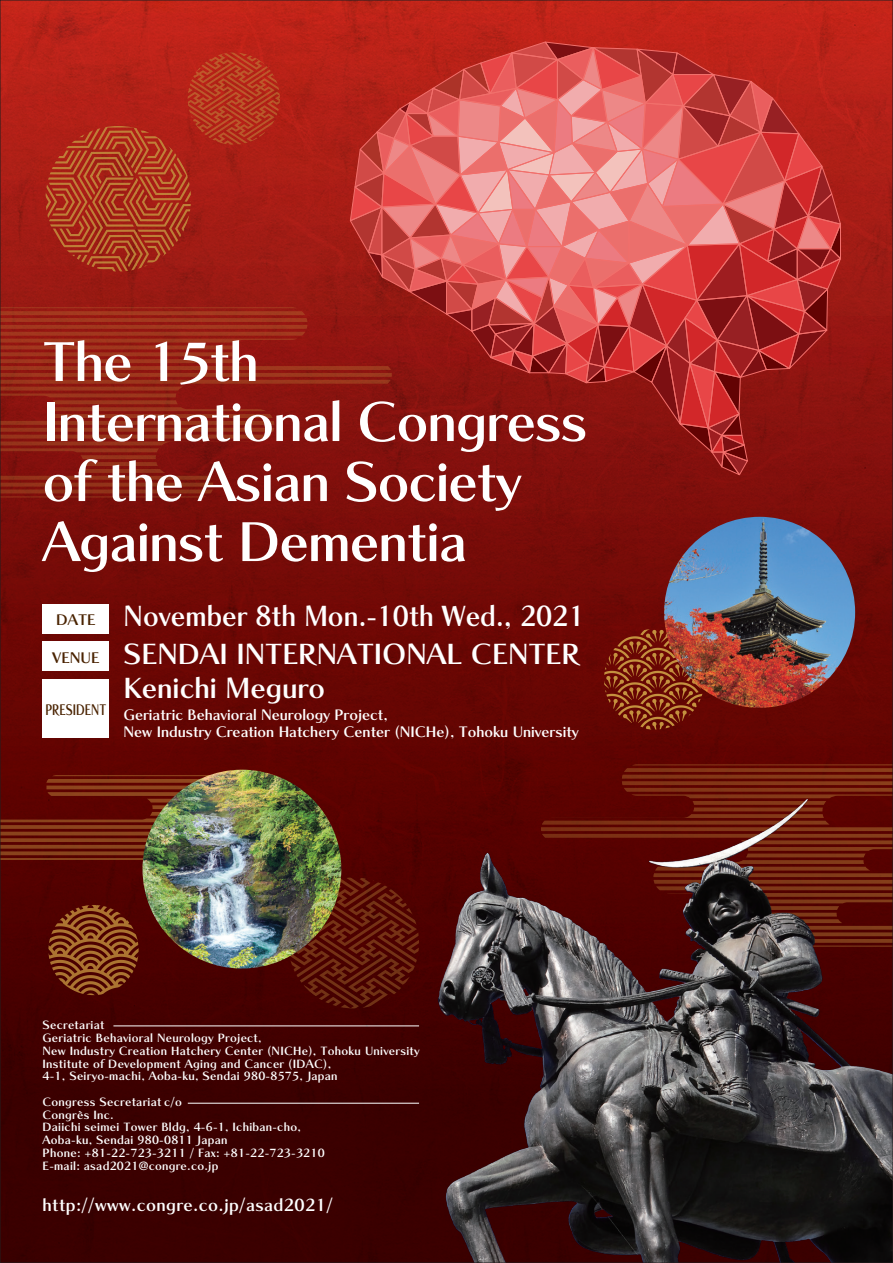
<style>
.page{position:relative;width:893px;height:1263px;background:#fff}
.page>*{position:absolute;margin:0;border:0;box-sizing:border-box;transform-origin:0 0}
.t1{font:52.5px/60px "Chiaro Std B";letter-spacing:-.02em;color:#fff}
.t2{font:27.3px/38.8px "Chiaro Std B";color:#fff;scale:.95 1}
.t3{font:27.3px "Chiaro Std B";color:#fff}
.t4{font:16.5px "Chiaro Std B";letter-spacing:.025em;color:#fff}
.t5{font:14.4px "Chiaro Std B";color:#492200;scale:.75 1}
.t6{font:14.25px/17.2px "Chiaro Std B";color:#fff}
.t7{font:11.25px/12.8px "Chiaro Std B";letter-spacing:.025em;color:#fff}
.s1{font-size:14.4px;color:#492200}
</style>
<div class="page">
<img style="left:2px;top:2px;width:889px;height:1259px">
<svg style="left:2px;top:307px;width:390px;height:190px;background:#8f1f13"></svg>
<svg style="left:288px;top:877px;width:131px;height:131px;background:#5d1609"></svg>
<svg style="left:2px;top:775px;width:334px;height:85px;background:#6c190a"></svg>
<svg style="left:541px;top:764px;width:350px;height:29px;background:#6f1a0a"></svg>
<img style="left:427px;top:793px;width:464px;height:468px">
<img style="left:142px;top:770px;width:199px;height:198px;border-radius:99px">
<svg style="left:604px;top:629px;width:101px;height:101px;background:#853416"></svg>
<svg style="left:48px;top:905px;width:91px;height:90px;background:#803f1a"></svg>
<img style="left:664px;top:517px;width:191px;height:191px;border-radius:96px">
<svg style="left:188px;top:53px;width:92px;height:92px;background:#b6381e"></svg>
<svg style="left:46px;top:126px;width:145px;height:145px;background:#ad4121"></svg>
<svg style="left:350px;top:42px;width:491px;height:433px;background:#bd403e"></svg>
<img style="left:29px;top:585px;width:67px;height:38px">
<div style="left:96px;top:574px;width:515px;height:85px;background:#720a06"></div>
<img style="left:25px;top:623px;width:71px;height:52px">
<div style="left:96px;top:613px;width:512px;height:34px;background:#6e0704"></div>
<img style="left:18px;top:675px;width:78px;height:70px">
<img style="left:96px;top:647px;width:514px;height:120px">
<img style="left:15px;top:992px;width:432px;height:207px">
<div style="left:15px;top:1169px;width:345px;height:72px;background:#3a0000"></div>
<hr style="left:113px;top:1026px;width:306px;height:1px;background:#fff">
<hr style="left:188px;top:1103px;width:231px;height:1px;background:#fff">
<p class="t1" style="left:43px;top:331px;width:546px">The 15th<br>International Congress of the Asian Society<br>Against Dementia</p>
<p class="t2" style="left:52px;top:596px;width:562px"><span class="s1">DATE</span> November 8th Mon.-10th Wed., 2021<br><span class="s1">VENUE</span> SENDAI INTERNATIONAL CENTER</p>
<p class="t5" style="left:45px;top:700px;width:82px">PRESIDENT</p>
<p class="t3" style="left:124px;top:671px;width:203px">Kenichi Meguro</p>
<p class="t6" style="left:124px;top:706px;width:457px">Geriatric Behavioral Neurology Project,<br>New Industry Creation Hatchery Center (NICHe), Tohoku University</p>
<p class="t7" style="left:43px;top:1019px;width:379px">Secretariat<br>Geriatric Behavioral Neurology Project,<br>New Industry Creation Hatchery Center (NICHe), Tohoku University Institute of Development Aging and Cancer (IDAC),<br>4-1, Seiryo-machi, Aoba-ku, Sendai 980-8575, Japan</p>
<p class="t7" style="left:43px;top:1095px;width:284px">Congress Secretariat c/o<br>Congrès Inc.<br>Daiichi seimei Tower Bldg, 4-6-1, Ichiban-cho, Aoba-ku, Sendai 980-0811 Japan<br>Phone: +81-22-723-3211 / Fax: +81-22-723-3210<br>E-mail: asad2021@congre.co.jp</p>
<p class="t4" style="left:43px;top:1194px;width:292px">http://www.congre.co.jp/asad2021/</p>
</div>
